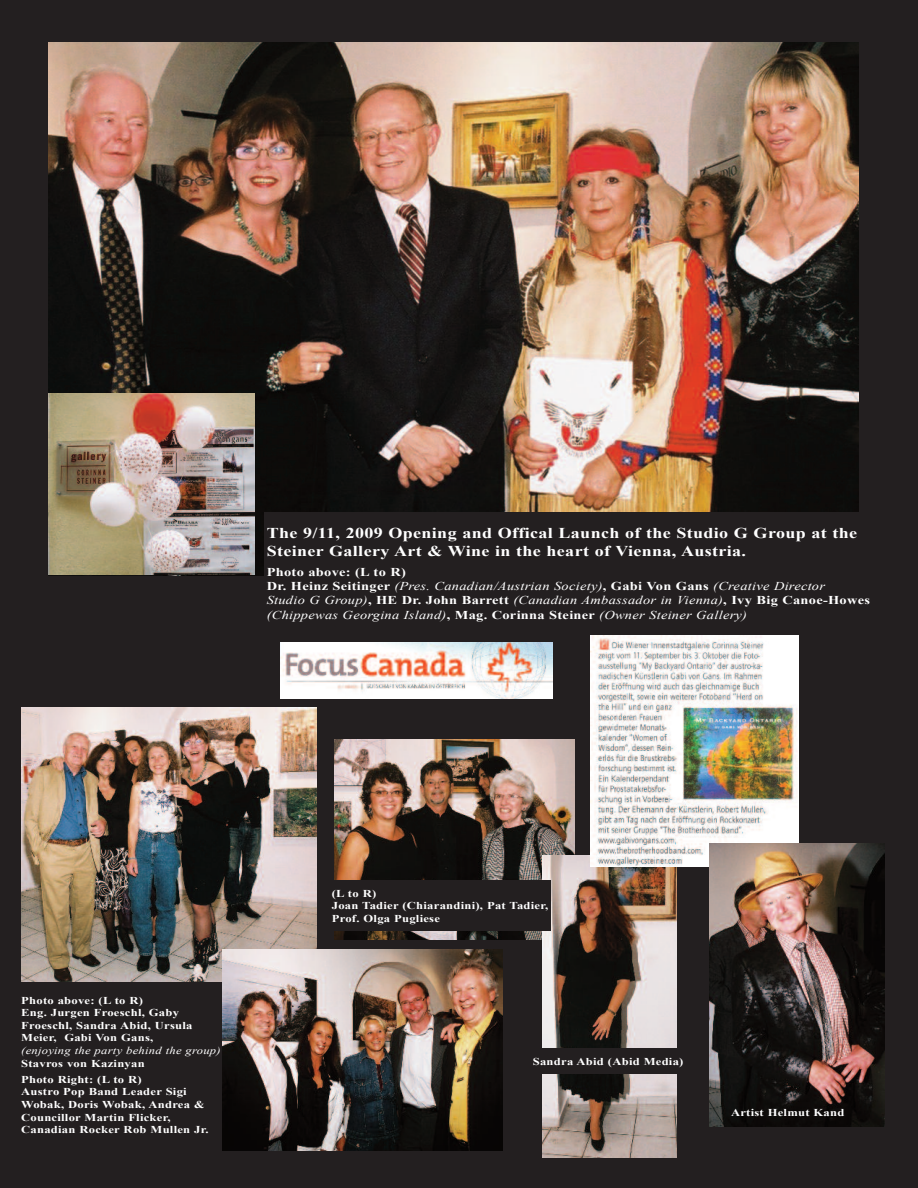
<style>
.page{position:relative;width:918px;height:1188px;background:#231f20}
.page>*{position:absolute;margin:0;border:0;box-sizing:border-box;transform-origin:0 0}
.t1{font:700 15px/18px "Times New Roman";letter-spacing:.02em;color:#fff;scale:1.2 1}
.t2{font:italic 12px/14.4px "Times New Roman";letter-spacing:.02em;color:#fff;scale:1.2 1}
.t3{font:700 10.5px/12.6px "Times New Roman";letter-spacing:.02em;color:#fff;scale:1.2 1}
.t4{font:italic 10.5px "Times New Roman";letter-spacing:.02em;color:#fff;scale:1.2 1}
.s1{font-weight:700;font-style:normal}
</style>
<div class="page">
<img style="left:48px;top:42px;width:810px;height:533px">
<img style="left:48px;top:393px;width:206px;height:181px">
<img style="left:21px;top:707px;width:295px;height:274px">
<img style="left:334px;top:740px;width:241px;height:200px">
<img style="left:543px;top:856px;width:134px;height:301px">
<img style="left:222px;top:950px;width:281px;height:200px">
<img style="left:281px;top:642px;width:271px;height:57px">
<img style="left:591px;top:635px;width:207px;height:232px">
<img style="left:709px;top:843px;width:176px;height:284px">
<div style="left:330px;top:880px;width:221px;height:51px;background:#231f20"></div>
<div style="left:531px;top:1048px;width:157px;height:26px;background:#231f20"></div>
<div style="left:264px;top:513px;width:609px;height:115px;background:#231f20"></div>
<h1 class="t1" style="left:267px;top:524px;width:494px">The 9/11, 2009 Opening and Offical Launch of the Studio G Group at the<br>Steiner Gallery Art &amp; Wine in the heart of Vienna, Austria.</h1>
<p class="t2" style="left:267px;top:564px;width:504px"><span class="s1">Photo above: (L to R)<br>Dr. Heinz Seitinger</span> (Pres. Canadian/Austrian Society)<span class="s1">, Gabi Von Gans</span> (Creative Director<br>Studio G Group)<span class="s1">, HE Dr. John Barrett</span> (Canadian Ambassador in Vienna)<span class="s1">, Ivy Big Canoe-Howes </span>(Chippewas Georgina Island)<span class="s1">, Mag. Corinna Steiner</span> (Owner Steiner Gallery)</p>
<p class="t3" style="left:21px;top:994px;width:144px">Photo above: (L to R)<br>Eng. Jurgen Froeschl, Gaby<br>Froeschl, Sandra Abid, Ursula<br>Meier, Gabi Von Gans,</p>
<p class="t4" style="left:21px;top:1045px;width:168px">(enjoying the party behind the group)</p>
<p class="t3" style="left:21px;top:1055px;width:104px;line-height:16.2px">Stavros von Kazinyan<br>Photo Right: (L to R)</p>
<p class="t3" style="left:21px;top:1086px;width:158px">Austro Pop Band Leader Sigi<br>Wobak, Doris Wobak, Andrea &amp;<br>Councillor Martin Flicker,<br>Canadian Rocker Rob Mullen Jr.</p>
<p class="t3" style="left:332px;top:887px;width:182px">(L to R)<br>Joan Tadier (Chiarandini), Pat Tadier,<br>Prof. Olga Pugliese</p>
<p class="t3" style="left:533px;top:1055px;width:127px">Sandra Abid (Abid Media)</p>
<p class="t3" style="left:731px;top:1107px;width:96px">Artist Helmut Kand</p>
</div>
